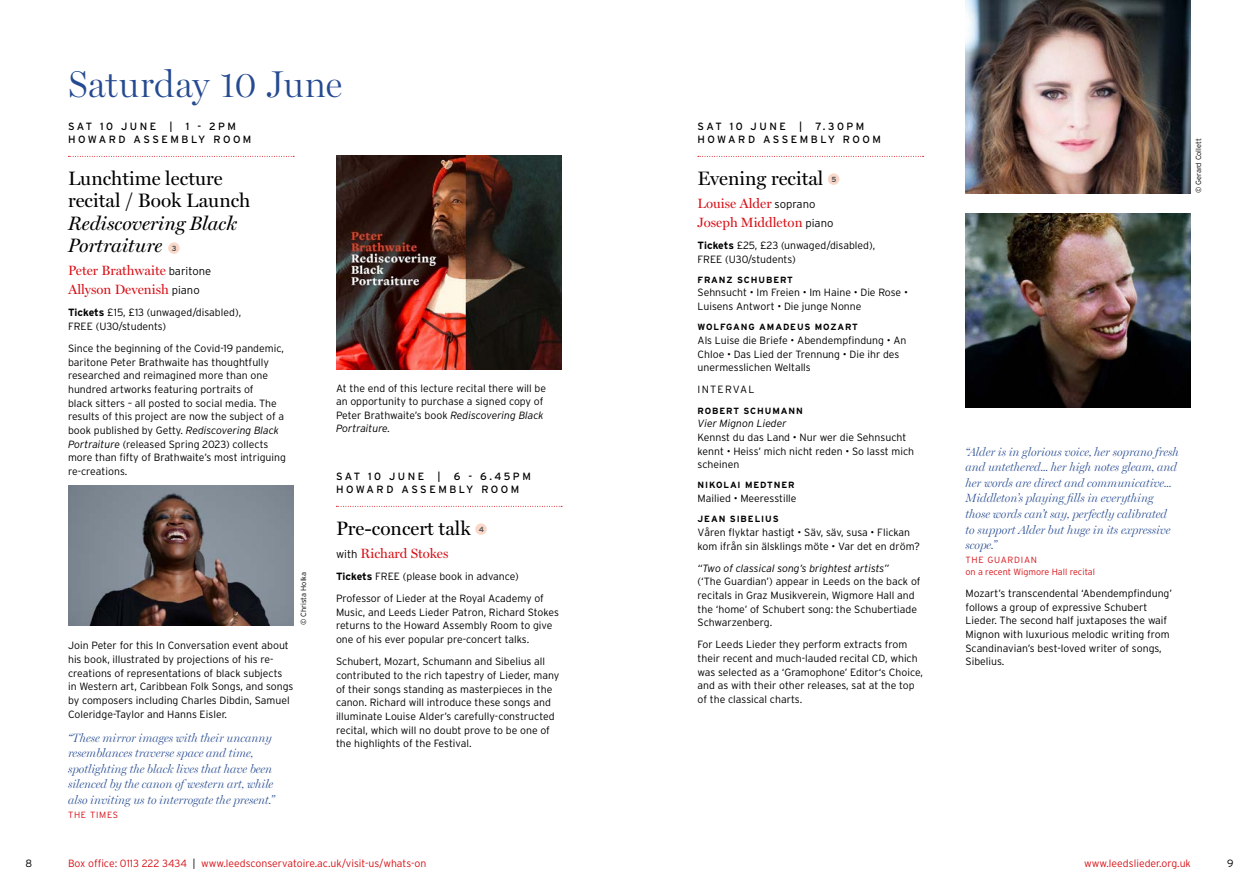
<style>
.page{position:relative;width:1259px;height:893px;background:#fff}
.page>*{position:absolute;margin:0;border:0;box-sizing:border-box;transform-origin:0 0}
.heading_date_for_lis{font:300 37.5px "Miller Display";letter-spacing:.01em;color:#254a91}
.listing_title{font:19.5px/22.5px "Miller Display";color:#000}
.listing_performer{font:13.5px "Miller Display";color:#d71117}
.listing_quote{font:italic 300 12px/15.6px "Miller Display";color:#254a91}
.listing_body{font:300 10.5px/13.6px "Interstate";color:#000}
.listing_piece_name{font:300 10.5px/13.6px "Interstate";color:#000}
.date_and_time{font:10.5px/13.6px "Interstate";letter-spacing:.24em;color:#000}
.t1{font:300 10.5px "Interstate";color:#d71117}
.listing_piece_name-2{font:italic 300 10.5px "Interstate";color:#000}
.INTERVAL{font:300 10.5px "Interstate";letter-spacing:.12em;color:#000}
.listing_composer_hea{font:700 9px "Interstate";letter-spacing:.1em;color:#000}
.listing_attribution{font:300 9px/11.7px "Interstate";color:#d71117}
.listing_attribution-2{font:300 9px "Interstate";letter-spacing:.08em;color:#d71117}
.small_print{font:300 7.5px "Interstate";color:#000}
.event_number{font:700 7.35px "Interstate";color:#575756}
.s1{font-style:italic}
.s2{font-family:"Interstate";font-weight:300;font-size:11.25px;color:#000}
.s3{font-weight:700}
.s4{color:#000}
</style>
<div class="page">
<svg style="left:68px;top:156px;width:226px;height:1px"></svg>
<svg style="left:336px;top:506px;width:226px;height:1px"></svg>
<svg style="left:698px;top:156px;width:225px;height:1px"></svg>
<img style="left:336px;top:155px;width:225px;height:215px">
<img style="left:965px;top:0;width:226px;height:193px">
<img style="left:965px;top:214px;width:226px;height:194px">
<img style="left:68px;top:486px;width:225px;height:139px">
<div style="left:168px;top:242px;width:12px;height:12px;background:#f9d8ca;border-radius:50%"></div>
<div style="left:475px;top:523px;width:12px;height:12px;background:#f9d8ca;border-radius:50%"></div>
<div style="left:828px;top:173px;width:11px;height:12px;background:#f9d8ca;border-radius:50%"></div>
<p class="heading_date_for_lis" style="left:68px;top:61px;width:276px">Saturday 10 June</p>
<p class="date_and_time" style="left:68px;top:119px;width:90px">SAT 10 JUNE</p>
<p class="date_and_time" style="left:170px;top:119px;width:5px">|</p>
<p class="date_and_time" style="left:68px;top:119px;width:185px;text-indent:118px">1 - 2PM<br>HOWARD ASSEMBLY ROOM</p>
<p class="listing_title" style="left:68px;top:167px;width:184px">Lunchtime lecture recital / Book Launch<br><span class="s1">Rediscovering Black<br>Portraiture</span></p>
<p class="listing_performer" style="left:68px;top:263px;width:145px">Peter Brathwaite <span class="s2">baritone</span></p>
<p class="listing_performer" style="left:68px;top:281px;width:133px">Allyson Devenish <span class="s2">piano</span></p>
<p class="listing_body" style="left:68px;top:306px;width:175px"><span class="s3">Tickets</span> £15, £13 (unwaged/disabled),<br>FREE (U30/students)</p>
<p class="listing_body" style="left:68px;top:341px;width:219px">Since the beginning of the Covid-19 pandemic, baritone Peter Brathwaite has thoughtfully researched and reimagined more than one hundred artworks featuring portraits of<br>black sitters – all posted to social media. The results of this project are now the subject of a book published by Getty. <span class="s1">Rediscovering Black Portraiture</span> (released Spring 2023) collects more than fifty of Brathwaite’s most intriguing re-creations.</p>
<p class="event_number" style="left:172px;top:244px;width:6px">3</p>
<p class="listing_body" style="left:336px;top:381px;width:212px">At the end of this lecture recital there will be an opportunity to purchase a signed copy of Peter Brathwaite’s book <span class="s1">Rediscovering Black Portraiture.</span></p>
<p class="date_and_time" style="left:336px;top:469px;width:90px">SAT 10 JUNE</p>
<p class="date_and_time" style="left:437px;top:469px;width:5px">|</p>
<p class="date_and_time" style="left:336px;top:469px;width:196px;text-indent:118px">6 - 6.45PM<br>HOWARD ASSEMBLY ROOM</p>
<p class="listing_title" style="left:336px;top:517px;width:136px">Pre-concert talk</p>
<p class="listing_performer" style="left:336px;top:545px;width:114px"><span class="s2">with</span> Richard Stokes</p>
<p class="listing_body" style="left:336px;top:569px;width:184px"><span class="s3">Tickets</span> FREE (please book in advance)</p>
<p class="listing_body" style="left:336px;top:592px;width:224px">Professor of Lieder at the Royal Academy of Music, and Leeds Lieder Patron, Richard Stokes returns to the Howard Assembly Room to give one of his ever popular pre-concert talks.</p>
<p class="listing_body" style="left:336px;top:655px;width:225px">Schubert, Mozart, Schumann and Sibelius all contributed to the rich tapestry of Lieder, many of their songs standing as masterpieces in the canon. Richard will introduce these songs and illuminate Louise Alder’s carefully-constructed recital, which will no doubt prove to be one of the highlights of the Festival.</p>
<p class="event_number" style="left:479px;top:525px;width:7px">4</p>
<p class="small_print" style="left:299px;top:625px;width:55px;rotate:-90deg">© Christa Holka</p>
<p class="listing_body" style="left:68px;top:639px;width:227px">Join Peter for this In Conversation event about his book, illustrated by projections of his re&shy;creations of representations of black subjects in Western art, Caribbean Folk Songs, and songs by composers including Charles Dibdin, Samuel Coleridge-Taylor and Hanns Eisler.</p>
<p class="listing_quote" style="left:68px;top:730px;width:208px">“These mirror images with their uncanny resemblances traverse space and time, spotlighting the black lives that have been silenced by the canon of western art, while also inviting us to interrogate the present.”</p>
<p class="listing_attribution-2" style="left:68px;top:810px;width:52px">THE TIMES</p>
<p class="date_and_time" style="left:697px;top:119px;width:90px">SAT 10 JUNE</p>
<p class="date_and_time" style="left:799px;top:119px;width:5px">|</p>
<p class="date_and_time" style="left:697px;top:119px;width:185px;text-indent:118px">7.30PM<br>HOWARD ASSEMBLY ROOM</p>
<p class="listing_title" style="left:697px;top:167px;width:127px">Evening recital</p>
<p class="listing_performer" style="left:697px;top:195px;width:119px">Louise Alder <span class="s2">soprano</span></p>
<p class="listing_performer" style="left:697px;top:214px;width:137px">Joseph Middleton <span class="s2">piano</span></p>
<p class="listing_body" style="left:697px;top:238px;width:179px"><span class="s3">Tickets</span> £25, £23 (unwaged/disabled),<br>FREE (U30/students)</p>
<p class="listing_composer_hea" style="left:697px;top:275px;width:97px">FRANZ SCHUBERT</p>
<p class="listing_piece_name" style="left:697px;top:286px;width:212px">Sehnsucht • Im Freien • Im Haine • Die Rose •<br>Luisens Antwort • Die junge Nonne</p>
<p class="listing_composer_hea" style="left:697px;top:322px;width:162px">WOLFGANG AMADEUS MOZART</p>
<p class="listing_piece_name" style="left:697px;top:333px;width:210px">Als Luise die Briefe • Abendempfindung • An<br>Chloe • Das Lied der Trennung • Die ihr des unermesslichen Weltalls</p>
<p class="INTERVAL" style="left:697px;top:384px;width:59px">INTERVAL</p>
<p class="listing_composer_hea" style="left:697px;top:405px;width:107px">ROBERT SCHUMANN</p>
<p class="listing_piece_name-2" style="left:697px;top:418px;width:91px">Vier Mignon Lieder</p>
<p class="listing_piece_name" style="left:697px;top:430px;width:218px">Kennst du das Land • Nur wer die Sehnsucht kennt • Heiss’ mich nicht reden • So lasst mich scheinen</p>
<p class="listing_composer_hea" style="left:697px;top:480px;width:99px">NIKOLAI MEDTNER</p>
<p class="listing_piece_name" style="left:697px;top:491px;width:101px">Mailied • Meeresstille</p>
<p class="listing_composer_hea" style="left:697px;top:514px;width:83px">JEAN SIBELIUS</p>
<p class="listing_piece_name" style="left:697px;top:525px;width:224px">Våren flyktar hastigt • Säv, säv, susa • Flickan kom ifrån sin älsklings möte • Var det en dröm?</p>
<p class="listing_body" style="left:697px;top:561px;width:224px"><span class="s1">“Two of classical song’s brightest artists”<br></span>(‘The Guardian’) appear in Leeds on the back of recitals in Graz Musikverein, Wigmore Hall and the ‘home’ of Schubert song: the Schubertiade Schwarzenberg.</p>
<p class="listing_body" style="left:697px;top:638px;width:227px">For Leeds Lieder they perform extracts from their recent and much-lauded recital CD, which was selected as a ‘Gramophone’ Editor‘s Choice, and as with their other releases, sat at the top of the classical charts.</p>
<p class="event_number" style="left:831px;top:175px;width:6px">5</p>
<p class="small_print" style="left:1194px;top:193px;width:57px;rotate:-90deg">© Gerard Collett</p>
<p class="listing_quote" style="left:965px;top:444px;width:215px">“Alder is in glorious voice, her soprano fresh and untethered… her high notes gleam, and her words are direct and communicative… Middleton’s playing fills in everything those words can’t say, perfectly calibrated to support Alder but huge in its expressive scope.”</p>
<p class="listing_attribution" style="left:965px;top:554px;width:131px">THE GUARDIAN<br>on a recent Wigmore Hall recital</p>
<p class="listing_body" style="left:965px;top:586px;width:208px">Mozart’s transcendental ‘Abendempfindung’ follows a group of expressive Schubert Lieder. The second half juxtaposes the waif Mignon with luxurious melodic writing from Scandinavian’s best-loved writer of songs, Sibelius.</p>
<p class="listing_body" style="left:26px;top:857px;width:8px">8</p>
<p class="t1" style="left:68px;top:858px;width:360px">Box office: 0113 222 3434 <span class="s4">|</span> www.leedsconservatoire.ac.uk/visit-us/whats-on</p>
<p class="t1" style="left:1084px;top:858px;width:108px">www.leedslieder.org.uk</p>
<p class="listing_body" style="left:1227px;top:857px;width:8px">9</p>
</div>
